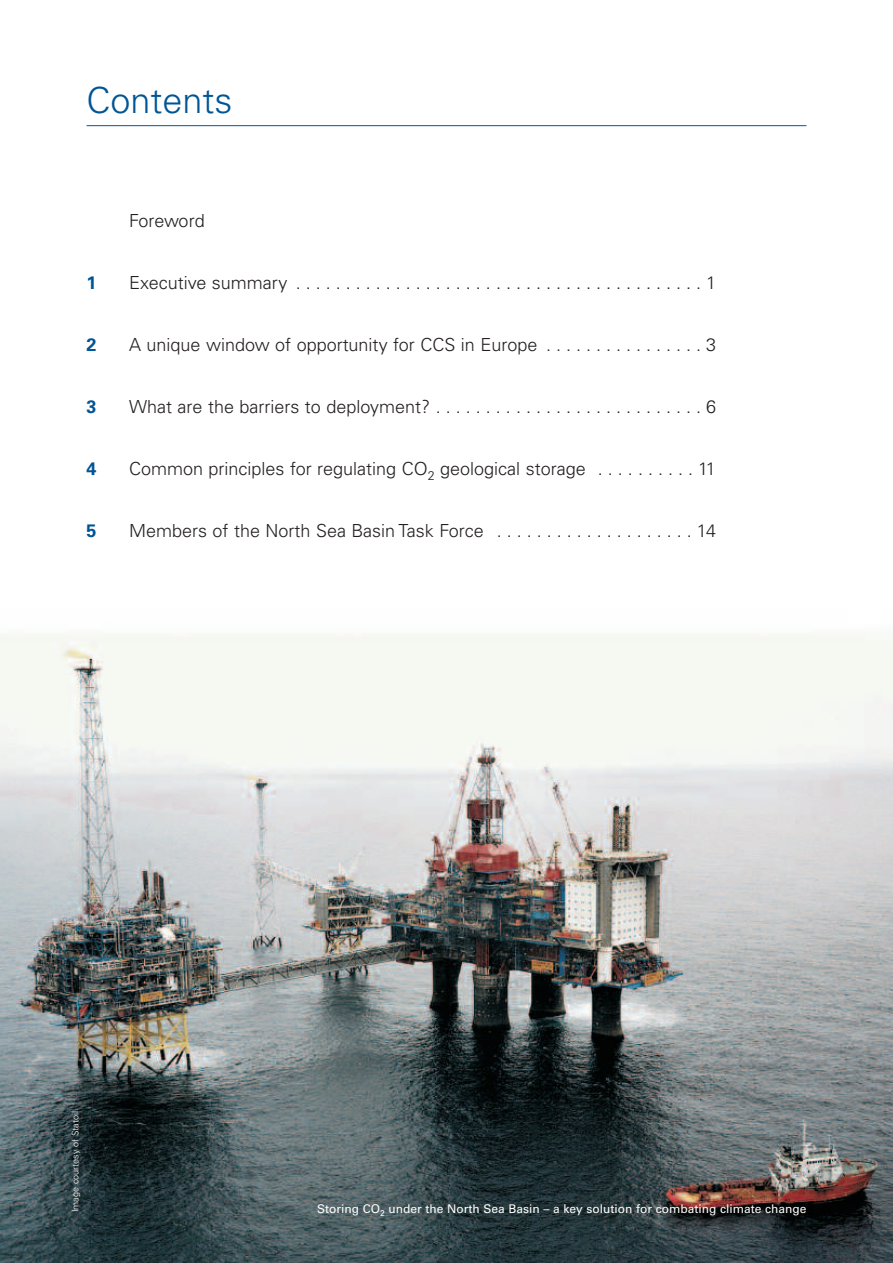
<style>
.page{position:relative;width:893px;height:1263px;background:#fff}
.page>*{position:absolute;margin:0;border:0;box-sizing:border-box;transform-origin:0 0}
.t1{font:300 36px "Univers";color:#005595}
.t2{font:300 18px "Univers";color:#231f20}
.t3{font:700 18px "Univers";color:#005595}
.t4{font:12px "Univers";color:#fff}
.t5{font:300 9px "Univers";color:#fff}
</style>
<div class="page">
<img style="left:0;top:636px;width:893px;height:627px">
<hr style="left:87px;top:125px;width:719px;height:1px;background:#005595">
<h1 class="t1" style="left:87px;top:87px;width:148px">Contents</h1>
<p class="t2" style="left:129px;top:214px;width:77px">Foreword</p>
<p class="t3" style="left:87px;top:276px;width:12px">1</p>
<p class="t2" style="left:129px;top:276px;width:589px">Executive summary . . . . . . . . . . . . . . . . . . . . . . . . . . . . . . . . . . . . . . . . . 1</p>
<p class="t3" style="left:87px;top:338px;width:12px">2</p>
<p class="t2" style="left:129px;top:338px;width:589px">A unique window of opportunity for CCS in Europe . . . . . . . . . . . . . . . . 3</p>
<p class="t3" style="left:87px;top:400px;width:12px">3</p>
<p class="t2" style="left:129px;top:400px;width:589px">What are the barriers to deployment? . . . . . . . . . . . . . . . . . . . . . . . . . . . 6</p>
<p class="t3" style="left:87px;top:462px;width:12px">4</p>
<p class="t2" style="left:129px;top:462px;width:588px">Common principles for regulating CO<sub>2</sub> geological storage . . . . . . . . . . 11</p>
<p class="t3" style="left:87px;top:524px;width:12px">5</p>
<p class="t2" style="left:129px;top:524px;width:588px">Members of the North Sea Basin Task Force . . . . . . . . . . . . . . . . . . . . 14</p>
<p class="t5" style="left:72px;top:1212px;width:102px;rotate:-90deg">Image courtesy of Statoil</p>
<p class="t4" style="left:317px;top:1205px;width:491px">Storing CO<sub>2</sub> under the North Sea Basin – a key solution for combating climate change</p>
</div>
